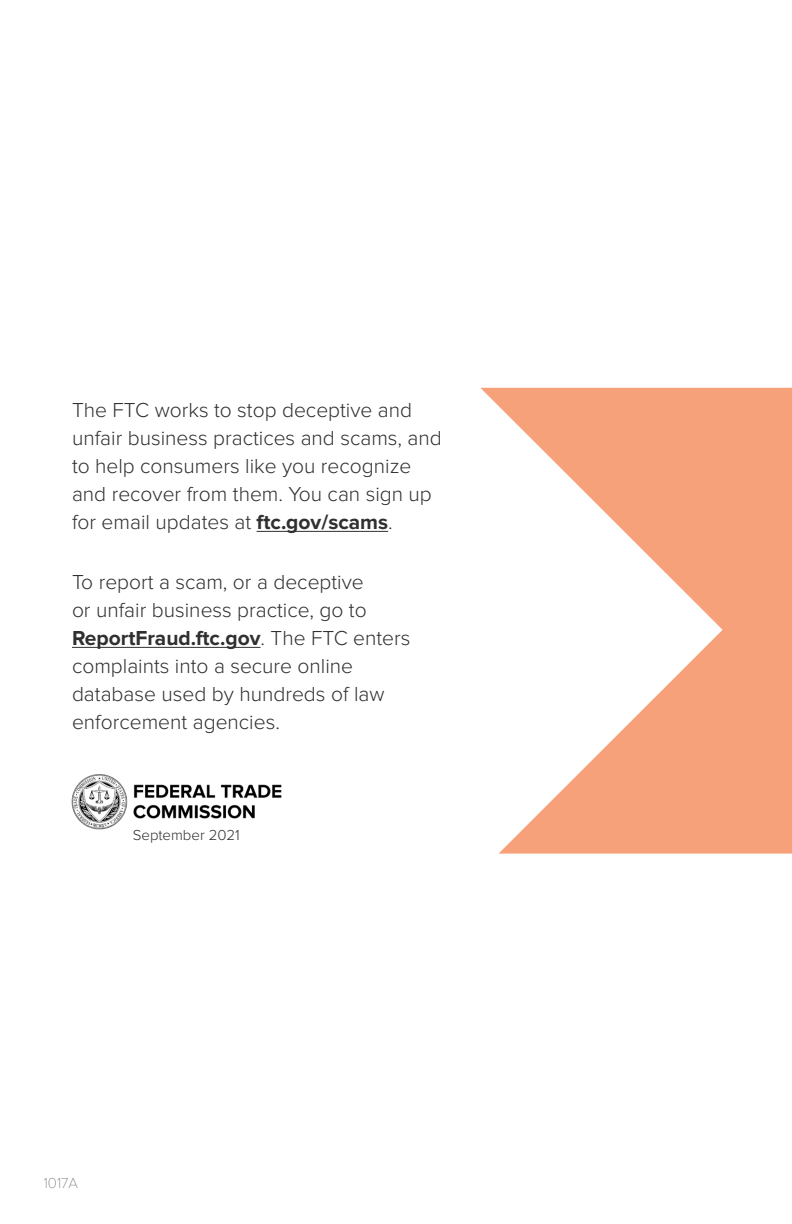
<style>
.page{position:relative;width:792px;height:1224px;background:#fff}
.page>*{position:absolute;margin:0;border:0;box-sizing:border-box;transform-origin:0 0}
.t1{font:300 21px/28px "Proxima Nova";color:#312f30}
.t2{font:300 15px "Proxima Nova";color:#312f30}
.t3{font:100 15px "Proxima Nova T";color:#6a6b6e}
.s1{font-weight:700}
</style>
<div class="page">
<svg style="left:480px;top:388px;width:312px;height:466px;fill:#f7a17a"></svg>
<hr style="left:257px;top:531px;width:131px;height:1px;background:#312f30">
<hr style="left:72px;top:647px;width:189px;height:1px;background:#312f30">
<img style="left:71px;top:774px;width:211px;height:56px">
<p class="t1" style="left:72px;top:396px;width:371px">The FTC works to stop deceptive and unfair business practices and scams, and to help consumers like you recognize and recover from them. You can sign up for email updates at <span class="s1">ftc.gov/scams</span>.</p>
<p class="t1" style="left:72px;top:568px;width:340px">To report a scam, or a deceptive<br>or unfair business practice, go to<br><span class="s1">ReportFraud.ftc.gov</span>. The FTC enters complaints into a secure online database used by hundreds of law enforcement agencies.</p>
<p class="t2" style="left:133px;top:826px;width:109px">September 2021</p>
<p class="t3" style="left:44px;top:1174px;width:36px">1017A</p>
</div>
